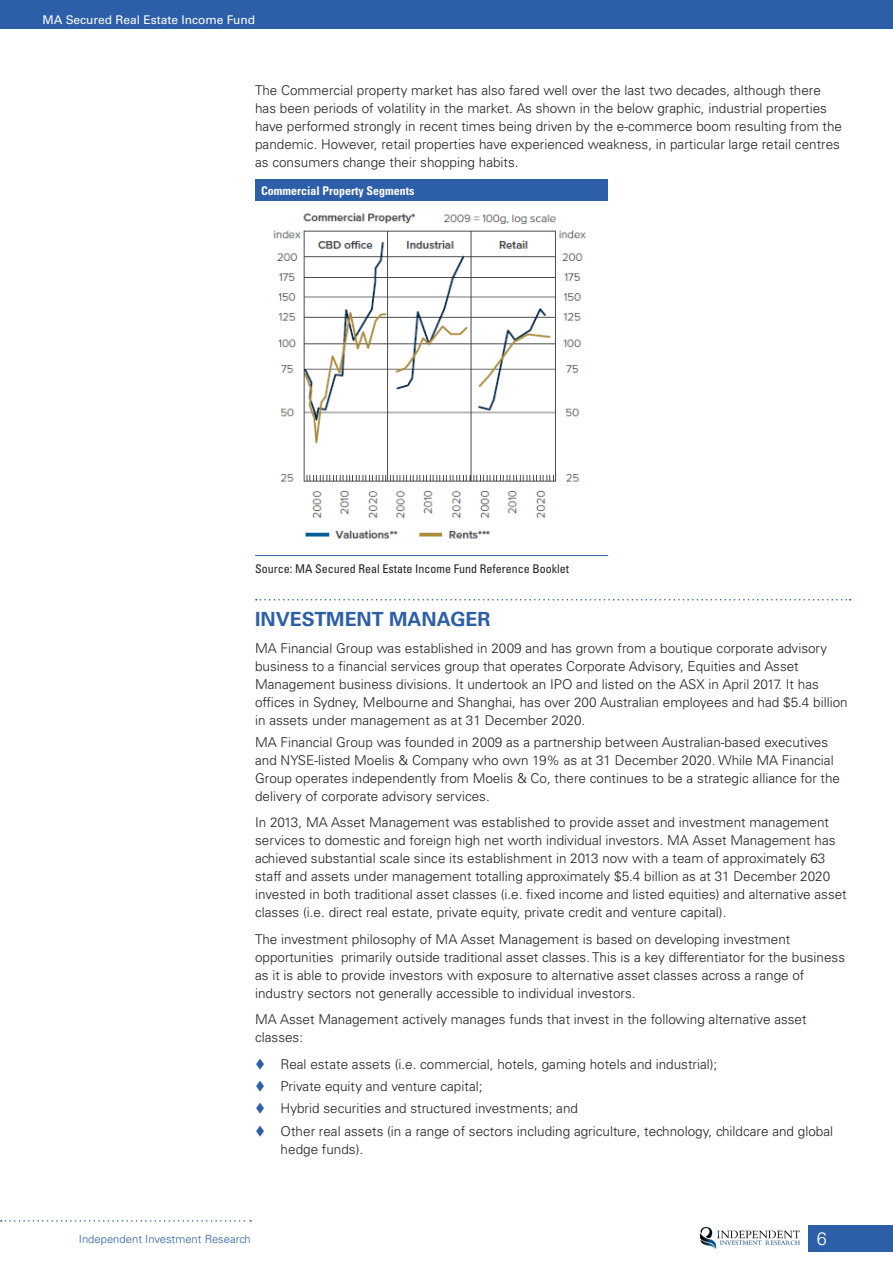
<style>
.page{position:relative;width:893px;height:1263px;background:#fff}
.page>*{position:absolute;margin:0;border:0;box-sizing:border-box;transform-origin:0 0}
.Header_1{font:700 19.5px "Univers LT Std";color:#2d5fa9}
.t1{font:300 18px "Univers LT Std";color:#fff}
.Body_Text{font:300 13.5px/18px "Univers LT Std";color:#231f20}
.Source{font:condensed 12px "Univers LT Std";color:#231f20}
.t2{font:12px "Univers LT Std";color:#fff}
.Table_header{font:700 condensed 12px "Univers LT Std";color:#fff}
.t3{font:300 11.25px "Univers LT Std";color:#2d5fa9}
</style>
<div class="page">
<div style="left:808px;top:1225px;width:85px;height:26px;background:#2d5fa9"></div>
<div style="left:0;top:0;width:893px;height:28px;background:#2d5fa9"></div>
<img style="left:700px;top:1227px;width:99px;height:21px">
<svg style="left:1px;top:1220px;width:250px;height:2px"></svg>
<svg style="left:256px;top:599px;width:595px;height:1px"></svg>
<div style="left:255px;top:180px;width:353px;height:21px;background:#2d5fa9"></div>
<hr style="left:255px;top:555px;width:353px;height:1px;background:#2d5fa9">
<img style="left:273px;top:212px;width:313px;height:327px">
<p class="t2" style="left:43px;top:13px;width:214px">MA Secured Real Estate Income Fund</p>
<p class="Body_Text" style="left:255px;top:81px;width:588px">The Commercial property market has also fared well over the last two decades, although there has been periods of volatility in the market. As shown in the below graphic, industrial properties have performed strongly in recent times being driven by the e-commerce boom resulting from the pandemic. However, retail properties have experienced weakness, in particular large retail centres as consumers change their shopping habits.</p>
<p class="Table_header" style="left:261px;top:183px;width:155px">Commercial Property Segments</p>
<p class="Source" style="left:255px;top:561px;width:315px">Source: MA Secured Real Estate Income Fund Reference Booklet</p>
<p class="Header_1" style="left:255px;top:608px;width:237px">INVESTMENT MANAGER</p>
<p class="Body_Text" style="left:255px;top:639px;width:594px">MA Financial Group was established in 2009 and has grown from a boutique corporate advisory business to a financial services group that operates Corporate Advisory, Equities and Asset Management business divisions. It undertook an IPO and listed on the ASX in April 2017. It has offices in Sydney, Melbourne and Shanghai, has over 200 Australian employees and had $5.4 billion in assets under management as at 31 December 2020.</p>
<p class="Body_Text" style="left:255px;top:733px;width:586px">MA Financial Group was founded in 2009 as a partnership between Australian-based executives and NYSE-listed Moelis &amp; Company who own 19% as at 31 December 2020. While MA Financial Group operates independently from Moelis &amp; Co, there continues to be a strategic alliance for the delivery of corporate advisory services.</p>
<p class="Body_Text" style="left:255px;top:813px;width:593px">In 2013, MA Asset Management was established to provide asset and investment management services to domestic and foreign high net worth individual investors. MA Asset Management has achieved substantial scale since its establishment in 2013 now with a team of approximately 63 staff and assets under management totalling approximately $5.4 billion as at 31 December 2020 invested in both traditional asset classes (i.e. fixed income and listed equities) and alternative asset classes (i.e. direct real estate, private equity, private credit and venture capital).</p>
<p class="Body_Text" style="left:255px;top:930px;width:591px">The investment philosophy of MA Asset Management is based on developing investment opportunities primarily outside traditional asset classes. This is a key differentiator for the business as it is able to provide investors with exposure to alternative asset classes across a range of industry sectors not generally accessible to individual investors.</p>
<p class="Body_Text" style="left:255px;top:1010px;width:553px">MA Asset Management actively manages funds that invest in the following alternative asset classes:</p>
<p class="Body_Text" style="left:281px;top:1055px;width:438px">Real estate assets (i.e. commercial, hotels, gaming hotels and industrial);</p>
<p class="Body_Text" style="left:281px;top:1077px;width:203px">Private equity and venture capital;</p>
<p class="Body_Text" style="left:281px;top:1099px;width:299px">Hybrid securities and structured investments; and</p>
<p class="Body_Text" style="left:281px;top:1122px;width:554px">Other real assets (in a range of sectors including agriculture, technology, childcare and global hedge funds).</p>
<p class="t3" style="left:79px;top:1232px;width:173px">Independent Investment Research</p>
<h2 class="t1" style="left:817px;top:1227px;width:12px">6</h2>
</div>
